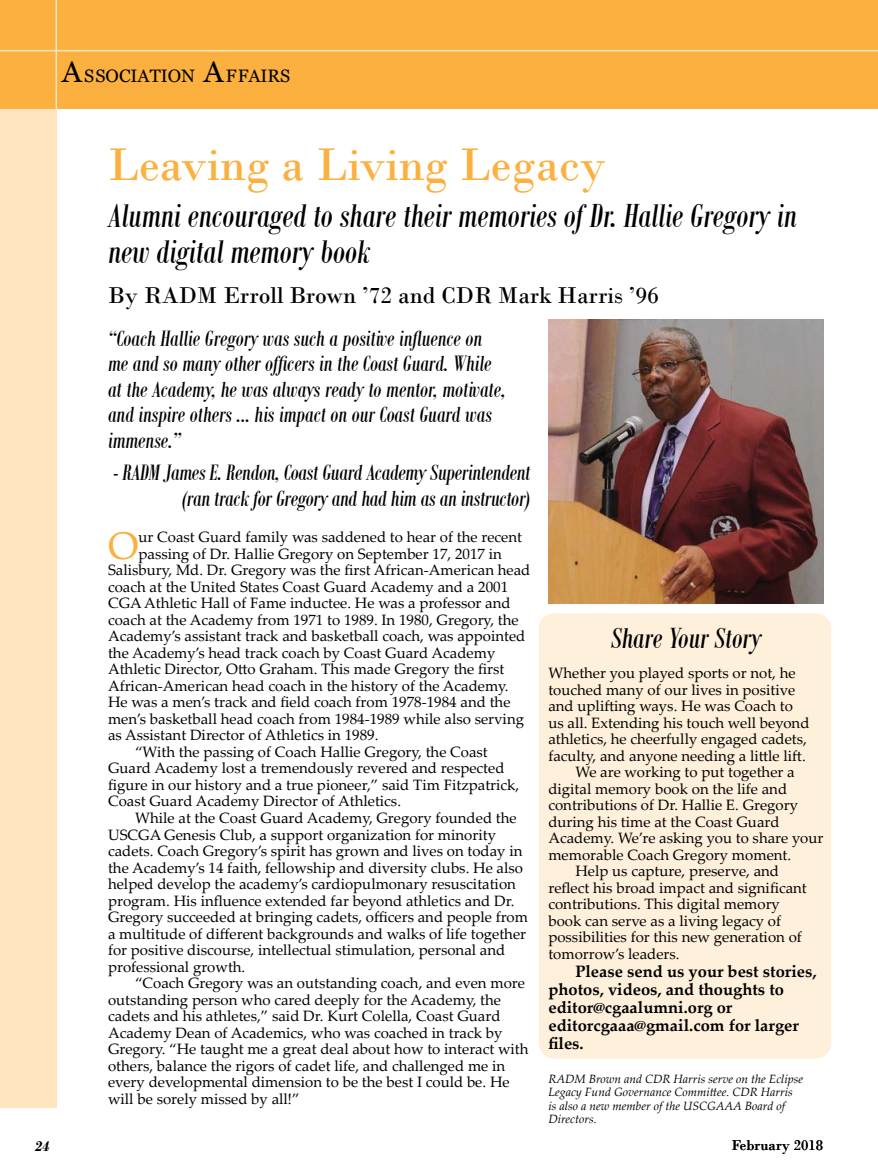
<style>
.page{position:relative;width:878px;height:1175px;background:#fff}
.page>*{position:absolute;margin:0;border:0;box-sizing:border-box;transform-origin:0 0}
.t1{font:48px "Bodoni";color:#fbb040}
.t2{font:38.7px "Palatino Linotype";color:#fbb040}
.t3{font:italic 36px/36px "Bodoni MT Condensed";color:#000}
.t4{font:italic 31.5px "Bodoni MT Condensed";color:#000}
.t5{font:italic 24px/25.5px "Bodoni MT Condensed";color:#000}
.t6{font:24px "Bodoni";color:#000}
.t7{font:18px "Georgia";color:#000}
.t8{font:700 16.5px/18px "Palatino Linotype";color:#000}
.t9{font:15px/16.5px "Palatino Linotype";color:#000}
.t10{font:15px "Bodoni";color:#000}
.t11{font:italic 700 15px "Bodoni";color:#000}
.t12{font:italic 12px/13.5px "Palatino Linotype";color:#000}
.s1{font-size:30px}
</style>
<div class="page">
<div style="left:0;top:98px;width:57px;height:1009px;background:#ffe4c0"></div>
<div style="left:0;top:0;width:878px;height:109px;background:#fbb040"></div>
<hr style="left:0;top:50px;width:878px;height:1px;background:#ffe4c0">
<hr style="left:56px;top:0;width:1px;height:1104px;background:#ffe4c0">
<img style="left:548px;top:319px;width:276px;height:284px">
<div style="left:539px;top:614px;width:291px;height:443px;background:#fff0dc;border-radius:15px"></div>
<div style="left:538px;top:613px;width:293px;height:445px;border:2px solid #fff0dc;border-radius:15px"></div>
<p class="t7" style="left:62px;top:65px;width:230px"><span class="s1">A</span>SSOCIATION <span class="s1">A</span>FFAIRS</p>
<p class="t11" style="left:34px;top:1137px;width:16px">24</p>
<h1 class="t1" style="left:108px;top:136px;width:499px">Leaving a Living Legacy</h1>
<h1 class="t3" style="left:108px;top:197px;width:690px">Alumni encouraged to share their memories of Dr. Hallie Gregory in new digital memory book</h1>
<p class="t6" style="left:108px;top:281px;width:552px">By RADM Erroll Brown ’72 and CDR Mark Harris ’96</p>
<p class="t5" style="left:108px;top:325px;width:385px">“Coach Hallie Gregory was such a positive influence on me and so many other officers in the Coast Guard. While</p>
<p class="t5" style="left:108px;top:376px;width:399px">at the Academy, he was always ready to mentor, motivate, and inspire others ... his impact on our Coast Guard was immense.”</p>
<p class="t5" style="left:114px;top:459px;width:418px;text-align:right">- RADM James E. Rendon, Coast Guard Academy Superintendent (ran track for Gregory and had him as an instructor)</p>
<p class="t2" style="left:108px;top:518px;width:32px">O</p>
<p class="t9" style="left:138px;top:528px;width:385px">ur Coast Guard family was saddened to hear of the recent</p>
<p class="t9" style="left:138px;top:545px;width:365px">passing of Dr. Hallie Gregory on September 17, 2017 in</p>
<p class="t9" style="left:108px;top:561px;width:424px">Salisbury, Md. Dr. Gregory was the first African-American head</p>
<p class="t9" style="left:108px;top:578px;width:401px">coach at the United States Coast Guard Academy and a 2001</p>
<p class="t9" style="left:108px;top:594px;width:404px">CGA Athletic Hall of Fame inductee. He was a professor and</p>
<p class="t9" style="left:108px;top:611px;width:412px">coach at the Academy from 1971 to 1989. In 1980, Gregory, the</p>
<p class="t9" style="left:108px;top:627px;width:419px">Academy’s assistant track and basketball coach, was appointed</p>
<p class="t9" style="left:108px;top:644px;width:389px">the Academy’s head track coach by Coast Guard Academy</p>
<p class="t9" style="left:108px;top:660px;width:398px">Athletic Director, Otto Graham. This made Gregory the first</p>
<p class="t9" style="left:108px;top:677px;width:402px">African-American head coach in the history of the Academy.</p>
<p class="t9" style="left:108px;top:693px;width:404px">He was a men’s track and field coach from 1978-1984 and the</p>
<p class="t9" style="left:108px;top:710px;width:417px">men’s basketball head coach from 1984-1989 while also serving</p>
<p class="t9" style="left:108px;top:726px;width:287px">as Assistant Director of Athletics in 1989.-</p>
<p class="t9" style="left:108px;top:743px;width:413px;text-indent:27px">“With the passing of Coach Hallie Gregory, the Coast Guard Academy lost a tremendously revered and respected figure in our history and a true pioneer,” said Tim Fitzpatrick, Coast Guard Academy Director of Athletics.-</p>
<p class="t9" style="left:108px;top:809px;width:421px;text-indent:27px">While at the Coast Guard Academy, Gregory founded the USCGA Genesis Club, a support organization for minority cadets. Coach Gregory’s spirit has grown and lives on today in the Academy’s 14 faith, fellowship and diversity clubs. He also helped develop the academy’s cardiopulmonary resuscitation program. His influence extended far beyond athletics and Dr.<br>Gregory succeeded at bringing cadets, officers and people from a multitude of different backgrounds and walks of life together for positive discourse, intellectual stimulation, personal and professional growth.</p>
<p class="t9" style="left:135px;top:974px;width:391px">“Coach Gregory was an outstanding coach, and even more</p>
<p class="t9" style="left:108px;top:990px;width:422px">outstanding person who cared deeply for the Academy, the cadets and his athletes,” said Dr. Kurt Colella, Coast Guard Academy Dean of Academics, who was coached in track by Gregory. “He taught me a great deal about how to interact with others, balance the rigors of cadet life, and challenged me in every developmental dimension to be the best I could be. He will be sorely missed by all!”</p>
<p class="t4" style="left:611px;top:619px;width:152px">Share Your Story</p>
<p class="t9" style="left:548px;top:664px;width:249px">Whether you played sports or not, he</p>
<p class="t9" style="left:548px;top:680px;width:248px">touched many of our lives in positive</p>
<p class="t9" style="left:548px;top:697px;width:246px">and uplifting ways. He was Coach to</p>
<p class="t9" style="left:548px;top:713px;width:262px">us all. Extending his touch well beyond</p>
<p class="t9" style="left:548px;top:730px;width:260px">athletics, he cheerfully engaged cadets,</p>
<p class="t9" style="left:548px;top:746px;width:274px">faculty, and anyone needing a little lift.-</p>
<p class="t9" style="left:575px;top:763px;width:221px">We are working to put together a</p>
<p class="t9" style="left:548px;top:779px;width:240px">digital memory book on the life and</p>
<p class="t9" style="left:548px;top:796px;width:251px">contributions of Dr. Hallie E. Gregory</p>
<p class="t9" style="left:548px;top:812px;width:233px">during his time at the Coast Guard</p>
<p class="t9" style="left:548px;top:829px;width:276px">Academy. We’re asking you to share your</p>
<p class="t9" style="left:548px;top:845px;width:244px">memorable Coach Gregory moment.</p>
<p class="t9" style="left:575px;top:862px;width:205px">Help us capture, preserve, and</p>
<p class="t9" style="left:548px;top:878px;width:260px">reflect his broad impact and significant</p>
<p class="t9" style="left:548px;top:895px;width:233px">contributions. This digital memory</p>
<p class="t9" style="left:548px;top:911px;width:234px">book can serve as a living legacy of</p>
<p class="t9" style="left:548px;top:928px;width:255px">possibilities for this new generation of</p>
<p class="t9" style="left:548px;top:944px;width:148px">tomorrow’s leaders.-</p>
<p class="t8" style="left:548px;top:961px;width:270px;text-indent:27px">Please send us your best stories, photos, videos, and thoughts to editor@cgaalumni.org or editorcgaaa@gmail.com for larger files.</p>
<p class="t12" style="left:548px;top:1071px;width:256px">RADM Brown and CDR Harris serve on the Eclipse</p>
<p class="t12" style="left:548px;top:1084px;width:246px">Legacy Fund Governance Committee. CDR Harris</p>
<p class="t12" style="left:548px;top:1098px;width:238px">is also a new member of the USCGAAA Board of<br>Directors.</p>
<p class="t10" style="left:731px;top:1136px;width:93px">February 2018</p>
</div>
